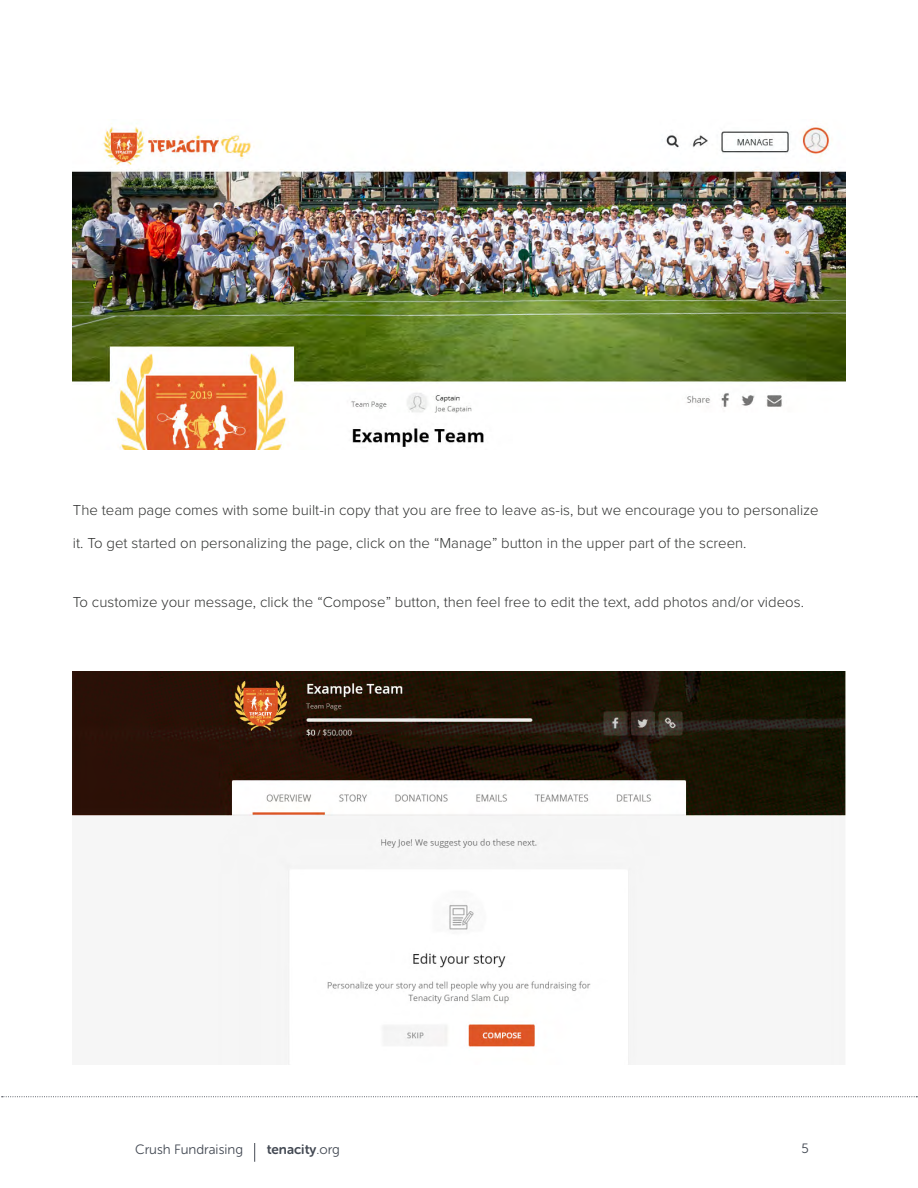
<style>
.page{position:relative;width:918px;height:1188px;background:#fff}
.page>*{position:absolute;margin:0;border:0;box-sizing:border-box;transform-origin:0 0}
.t1{font:300 15px "Proxima Nova";color:#323332}
.t2{font:13.5px "Museo Sans Rounded 300";color:#434953}
.t3{font:13.5px "Museo Sans Rounded 700";color:#434953}
.s1{font-family:"Museo Sans Rounded 300"}
</style>
<div class="page">
<svg style="left:254px;top:1143px;width:1px;height:19px"></svg>
<svg style="left:2px;top:1096px;width:915px;height:1px"></svg>
<img style="left:73px;top:123px;width:772px;height:327px">
<img style="left:73px;top:672px;width:772px;height:393px">
<p class="t1" style="left:73px;top:499px;width:747px">The team page comes with some built-in copy that you are free to leave as-is, but we encourage you to personalize</p>
<p class="t1" style="left:73px;top:532px;width:675px">it. To get started on personalizing the page, click on the “Manage” button in the upper part of the screen.</p>
<p class="t1" style="left:73px;top:591px;width:733px">To customize your message, click the “Compose” button, then feel free to edit the text, add photos and/or videos.</p>
<p class="t2" style="left:135px;top:1142px;width:109px">Crush Fundraising</p>
<p class="t3" style="left:267px;top:1142px;width:75px">tenacity<span class="s1">.org</span></p>
<p class="t2" style="left:802px;top:1141px;width:9px">5</p>
</div>
